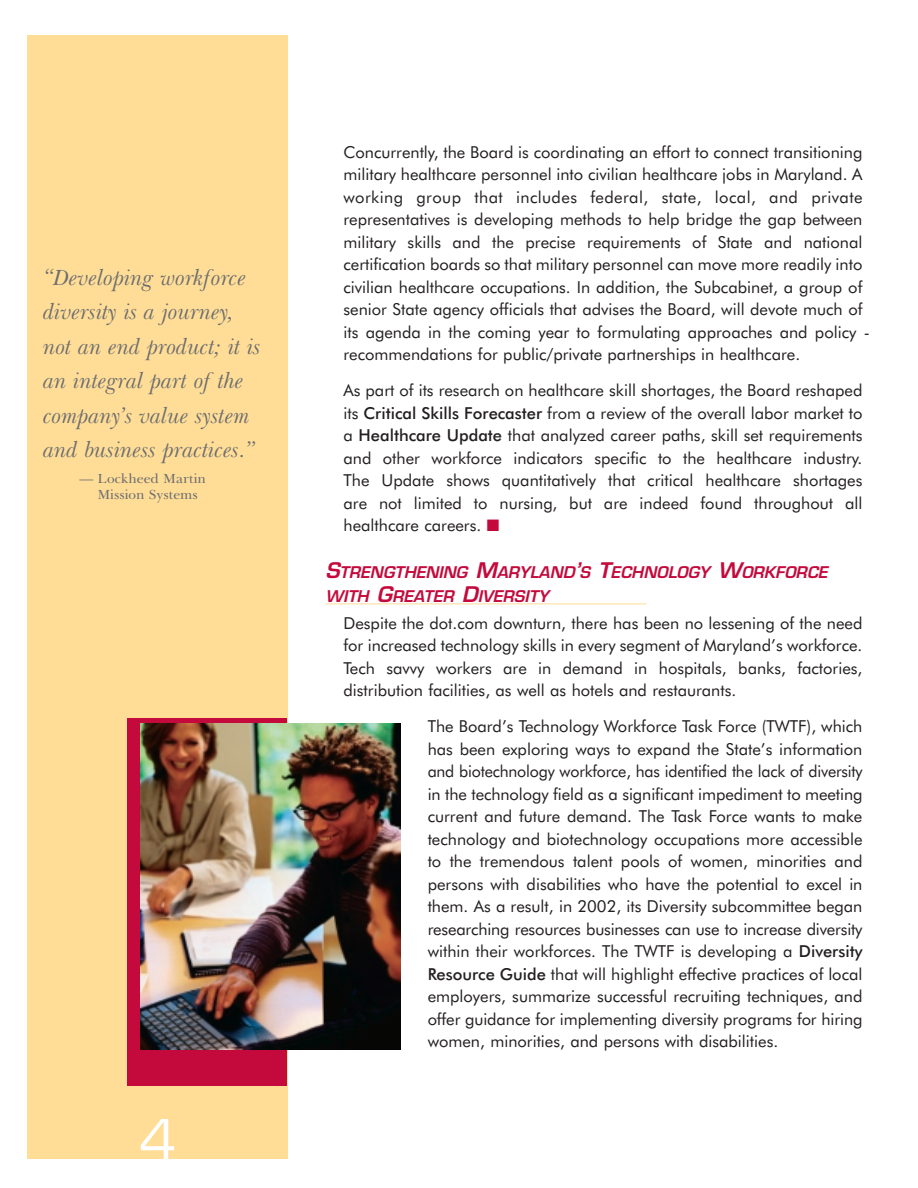
<style>
.page{position:relative;width:918px;height:1188px;background:#fff}
.page>*{position:absolute;margin:0;border:0;box-sizing:border-box;transform-origin:0 0}
.t1{font:54px "Eurostile";color:#fff}
.t2{font:italic 22.5px/34.5px "Baskerville BT";color:#6c6d70}
.t3{font:16.5px/22.5px "Futura BT";color:#231f20;text-align:justify}
.t4{font:italic 600 15.75px/24px "Eurostile";color:#c40a3c}
.t5{font:13.5px/16.5px "Baskerville BT";color:#6c6d70}
.s1{font-weight:500}
.s2{color:#c40a3c}
.s3{font-size:21px}
</style>
<div class="page">
<hr style="left:326px;top:603px;width:320px;height:1px;background:#ffdd96">
<div style="left:27px;top:35px;width:260px;height:1123px;background:#ffdd96"></div>
<div style="left:127px;top:718px;width:160px;height:368px;background:#c40a3c"></div>
<img style="left:141px;top:724px;width:260px;height:325px">
<h2 class="t2" style="left:43px;top:262px;width:219px">“Developing workforce diversity is a journey, not an end product; it is an integral part of the company’s value system and business practices.”</h2>
<p class="t5" style="left:97px;top:471px;width:110px;text-indent:-18px">— Lockheed Martin<br>Mission Systems</p>
<h1 class="t1" style="left:139px;top:1119px;width:39px">4</h1>
<p class="t3" style="left:344px;top:142px;width:528px;text-align:left">Concurrently, the Board is coordinating an effort to connect transitioning military healthcare personnel into civilian healthcare jobs in Maryland. A working group that includes federal, state, local, and private representatives is developing methods to help bridge the gap between military skills and the precise requirements of State and national certification boards so that military personnel can move more readily into civilian healthcare occupations. In addition, the Subcabinet, a group of senior State agency officials that advises the Board, will devote much of its agenda in the coming year to formulating approaches and policy - recommendations for public/private partnerships in healthcare.</p>
<p class="t3" style="left:344px;top:381px;width:521px">As part of its research on healthcare skill shortages, the Board reshaped its <span class="s1">Critical Skills Forecaster</span> from a review of the overall labor market to a <span class="s1">Healthcare Update</span> that analyzed career paths, skill set requirements and other workforce indicators specific to the healthcare industry.<br>The Update shows quantitatively that critical healthcare shortages are not limited to nursing, but are indeed found throughout all healthcare careers. <span class="s2">■</span></p>
<p class="t4" style="left:326px;top:562px;width:504px"><span class="s3">S</span>TRENGTHENING <span class="s3">M</span>ARYLAND<span class="s3">’</span>S <span class="s3">T</span>ECHNOLOGY <span class="s3">W</span>ORKFORCE<br>WITH <span class="s3">G</span>REATER <span class="s3">D</span>IVERSITY</p>
<p class="t3" style="left:344px;top:613px;width:521px">Despite the dot.com downturn, there has been no lessening of the need for increased technology skills in every segment of Maryland’s workforce.<br>Tech savvy workers are in demand in hospitals, banks, factories, distribution facilities, as well as hotels and restaurants.</p>
<p class="t3" style="left:428px;top:717px;width:436px">The Board’s Technology Workforce Task Force (TWTF), which has been exploring ways to expand the State’s information and biotechnology workforce, has identified the lack of diversity in the technology field as a significant impediment to meeting current and future demand. The Task Force wants to make technology and biotechnology occupations more accessible to the tremendous talent pools of women, minorities and persons with disabilities who have the potential to excel in them. As a result, in 2002, its Diversity subcommittee began researching resources businesses can use to increase diversity within their workforces. The TWTF is developing a <span class="s1">Diversity Resource Guide</span> that will highlight effective practices of local employers, summarize successful recruiting techniques, and offer guidance for implementing diversity programs for hiring women, minorities, and persons with disabilities.</p>
</div>
